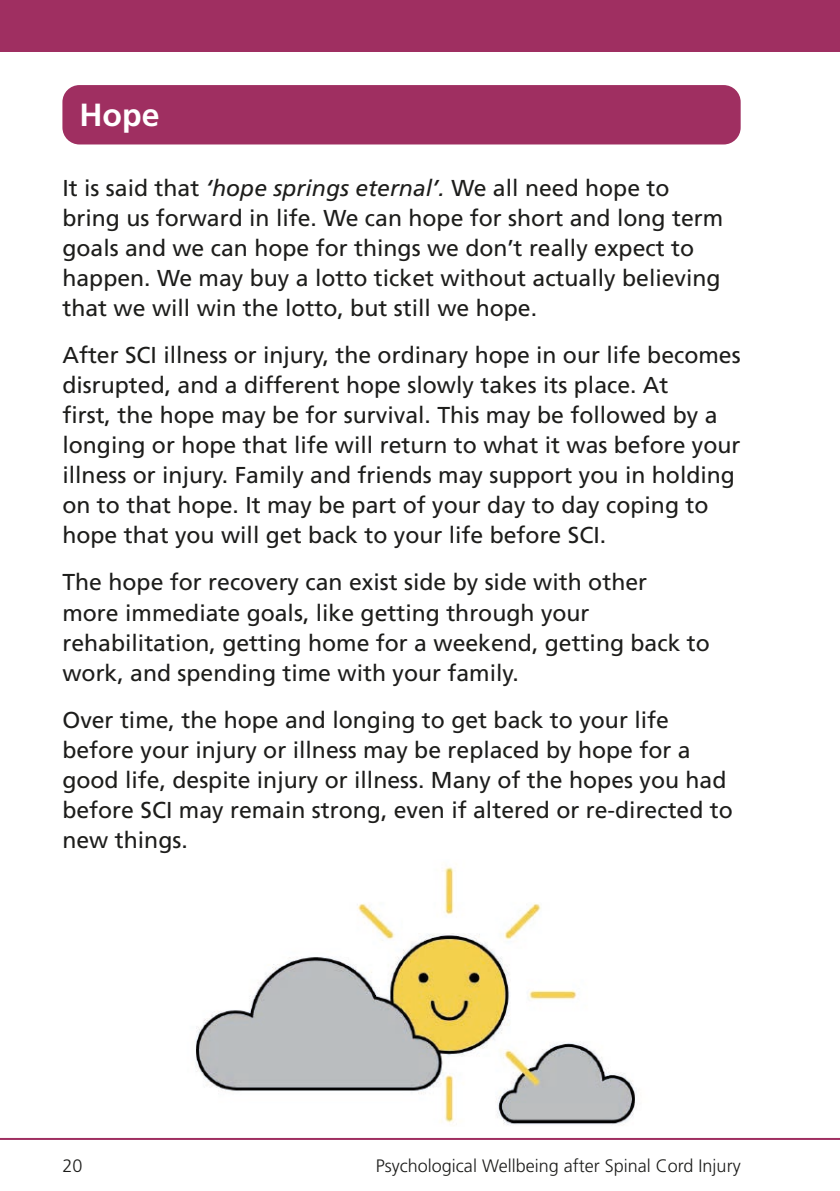
<style>
.page{position:relative;width:840px;height:1191px;background:#fff}
.page>*{position:absolute;margin:0;border:0;box-sizing:border-box;transform-origin:0 0}
.t1{font:700 32px "Frutiger CE";color:#fff}
.t2{font:23px/30px "Frutiger CE";color:#1d1d1b}
.t3{font:300 18px "Frutiger";color:#1d1d1b}
.s1{font-style:italic}
</style>
<div class="page">
<div style="left:0;top:0;width:839px;height:51px;background:#9f2f61"></div>
<hr style="left:0;top:1138px;width:839px;height:2px;background:#9f2f61">
<div style="left:62px;top:85px;width:678px;height:59px;background:#9f2f61;border-radius:17px"></div>
<img style="left:195px;top:867px;width:441px;height:259px">
<p class="t1" style="left:79px;top:96px;width:81px">Hope</p>
<p class="t2" style="left:62px;top:173px;width:662px">It is said that <span class="s1">‘hope springs eternal’.</span> We all need hope to bring us forward in life. We can hope for short and long term goals and we can hope for things we don’t really expect to happen. We may buy a lotto ticket without actually believing that we will win the lotto, but still we hope.</p>
<p class="t2" style="left:62px;top:340px;width:679px">After SCI illness or injury, the ordinary hope in our life becomes disrupted, and a different hope slowly takes its place. At<br>first, the hope may be for survival. This may be followed by a longing or hope that life will return to what it was before your illness or injury. Family and friends may support you in holding on to that hope. It may be part of your day to day coping to hope that you will get back to your life before SCI.</p>
<p class="t2" style="left:62px;top:567px;width:648px">The hope for recovery can exist side by side with other<br>more immediate goals, like getting through your rehabilitation, getting home for a weekend, getting back to work, and spending time with your family.</p>
<p class="t2" style="left:62px;top:704px;width:671px">Over time, the hope and longing to get back to your life before your injury or illness may be replaced by hope for a good life, despite injury or illness. Many of the hopes you had before SCI may remain strong, even if altered or re-directed to new things.</p>
<p class="t3" style="left:62px;top:1155px;width:22px">20</p>
<p class="t3" style="left:375px;top:1155px;width:366px">Psychological Wellbeing after Spinal Cord Injury</p>
</div>
